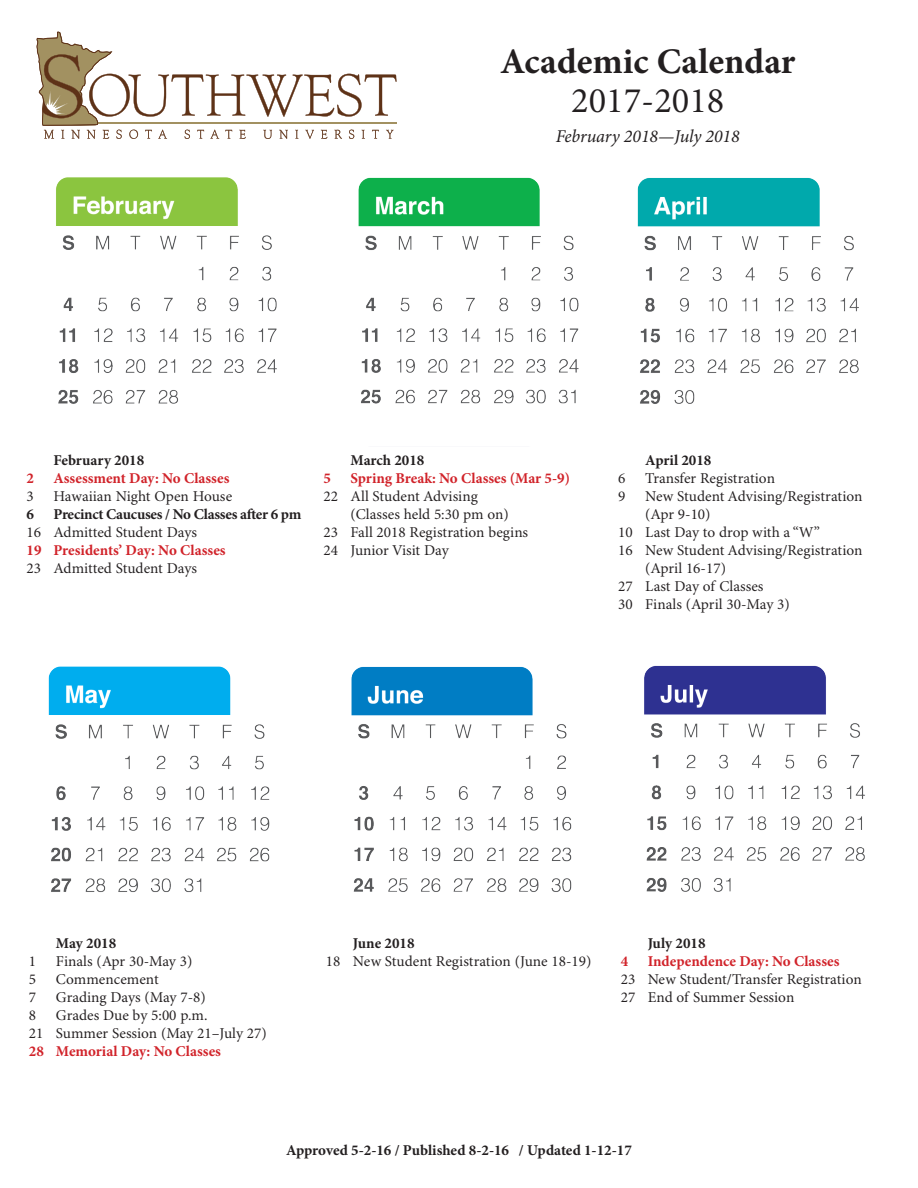
<style>
.page{position:relative;width:918px;height:1188px;background:#fff}
.page>*{position:absolute;margin:0;border:0;box-sizing:border-box;transform-origin:0 0}
.t1{font:700 36px "Minion Pro";color:#231f20}
.t2{font:36px "Minion Pro";color:#231f20}
.t3{font:italic 18px "Minion Pro";color:#231f20}
.t4{font:15px/18px "Minion Pro";color:#231f20}
.t5{font:700 15px "Minion Pro";letter-spacing:-.005em;color:#231f20}
.t6{font:700 15px "Minion Pro";color:#d1232a}
</style>
<div class="page">
<svg style="left:37px;top:32px;width:360px;height:107px"></svg>
<img style="left:56px;top:177px;width:221px;height:227px">
<img style="left:358px;top:177px;width:221px;height:227px">
<img style="left:637px;top:178px;width:221px;height:226px">
<img style="left:48px;top:666px;width:222px;height:226px">
<img style="left:351px;top:666px;width:221px;height:226px">
<img style="left:644px;top:665px;width:221px;height:227px">
<p class="t1" style="left:500px;top:36px;width:297px">Academic Calendar</p>
<p class="t2" style="left:571px;top:79px;width:155px">2017-2018</p>
<p class="t3" style="left:556px;top:124px;width:186px">February 2018—July 2018</p>
<p class="t5" style="left:54px;top:450px;width:92px">February 2018</p>
<p class="t6" style="left:27px;top:468px;width:9px">2</p>
<p class="t6" style="left:54px;top:468px;width:177px">Assessment Day: No Classes</p>
<p class="t4" style="left:27px;top:488px;width:9px">3</p>
<p class="t4" style="left:54px;top:488px;width:180px">Hawaiian Night Open House</p>
<p class="t5" style="left:27px;top:504px;width:9px">6</p>
<p class="t5" style="left:54px;top:504px;width:249px">Precinct Caucuses / No Classes after 6 pm</p>
<p class="t4" style="left:27px;top:524px;width:172px">16 Admitted Student Days</p>
<p class="t6" style="left:27px;top:540px;width:201px">19 Presidents’ Day: No Classes</p>
<p class="t4" style="left:27px;top:560px;width:172px">23 Admitted Student Days</p>
<p class="t5" style="left:351px;top:450px;width:75px">March 2018</p>
<p class="t6" style="left:324px;top:468px;width:9px">5</p>
<p class="t6" style="left:351px;top:468px;width:221px">Spring Break: No Classes (Mar 5-9)</p>
<p class="t4" style="left:324px;top:488px;width:156px">22 All Student Advising</p>
<p class="t4" style="left:351px;top:506px;width:160px">(Classes held 5:30 pm on)</p>
<p class="t4" style="left:324px;top:524px;width:206px">23 Fall 2018 Registration begins</p>
<p class="t4" style="left:324px;top:542px;width:127px">24 Junior Visit Day</p>
<p class="t5" style="left:645px;top:450px;width:68px">April 2018</p>
<p class="t4" style="left:618px;top:470px;width:9px">6</p>
<p class="t4" style="left:645px;top:470px;width:131px">Transfer Registration</p>
<p class="t4" style="left:618px;top:488px;width:9px">9</p>
<p class="t4" style="left:645px;top:488px;width:219px">New Student Advising/Registration (Apr 9-10)</p>
<p class="t4" style="left:618px;top:524px;width:203px">10 Last Day to drop with a “W”</p>
<p class="t4" style="left:645px;top:542px;width:219px;text-indent:-27px">16 New Student Advising/Registration (April 16-17)</p>
<p class="t4" style="left:618px;top:578px;width:147px">27 Last Day of Classes</p>
<p class="t4" style="left:618px;top:596px;width:173px">30 Finals (April 30-May 3)</p>
<p class="t5" style="left:56px;top:933px;width:62px">May 2018</p>
<p class="t4" style="left:29px;top:953px;width:9px">1</p>
<p class="t4" style="left:56px;top:953px;width:138px">Finals (Apr 30-May 3)</p>
<p class="t4" style="left:29px;top:971px;width:9px">5</p>
<p class="t4" style="left:56px;top:971px;width:104px">Commencement</p>
<p class="t4" style="left:29px;top:989px;width:9px">7</p>
<p class="t4" style="left:56px;top:989px;width:151px">Grading Days (May 7-8)</p>
<p class="t4" style="left:29px;top:1007px;width:9px">8</p>
<p class="t4" style="left:56px;top:1007px;width:153px">Grades Due by 5:00 p.m.</p>
<p class="t4" style="left:29px;top:1025px;width:239px">21 Summer Session (May 21–July 27)</p>
<p class="t6" style="left:29px;top:1041px;width:194px">28 Memorial Day: No Classes</p>
<p class="t5" style="left:353px;top:933px;width:63px">June 2018</p>
<p class="t4" style="left:326px;top:953px;width:267px">18 New Student Registration (June 18-19)</p>
<p class="t5" style="left:648px;top:933px;width:59px">July 2018</p>
<p class="t6" style="left:621px;top:951px;width:9px">4</p>
<p class="t6" style="left:648px;top:951px;width:193px">Independence Day: No Classes</p>
<p class="t4" style="left:621px;top:971px;width:243px">23 New Student/Transfer Registration</p>
<p class="t4" style="left:621px;top:989px;width:175px">27 End of Summer Session</p>
<p class="t5" style="left:286px;top:1140px;width:347px">Approved 5-2-16 / Published 8-2-16 / Updated 1-12-17</p>
</div>
